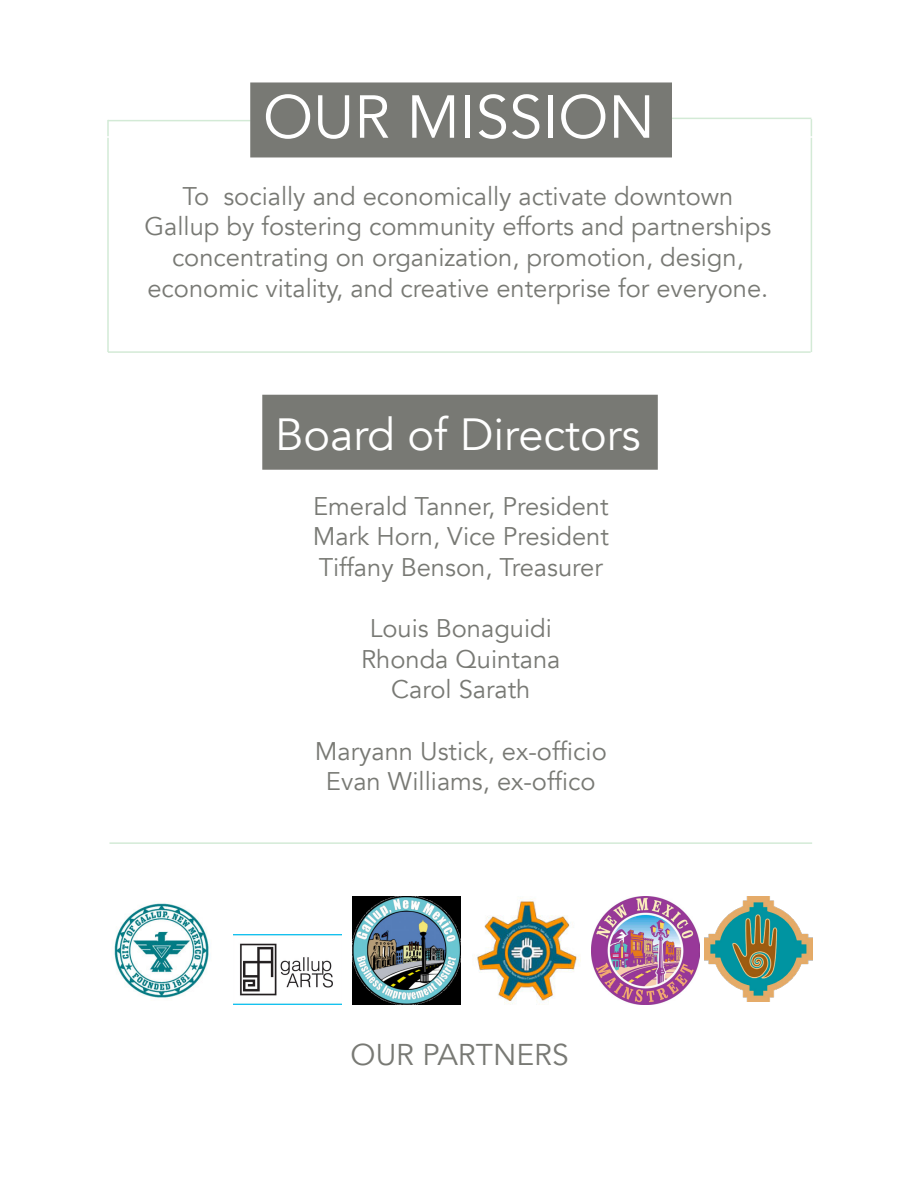
<style>
.page{position:relative;width:918px;height:1188px;background:#fff}
.page>*{position:absolute;margin:0;border:0;box-sizing:border-box;transform-origin:0 0}
.t1{font:60px "Avenir";color:#fff}
.t2{font:45px "Avenir";color:#fff}
.t3{font:30px "Avenir";color:#787974}
.t4{font:25.5px/30.6px "Avenir";color:#787974;text-align:center}
</style>
<div class="page">
<hr style="left:108px;top:120px;width:143px;height:1px;background:#d3ead6">
<hr style="left:670px;top:118px;width:141px;height:1px;background:#d3ead6">
<hr style="left:811px;top:119px;width:1px;height:233px;background:#d3ead6">
<hr style="left:107px;top:120px;width:2px;height:232px;background:#d3ead6">
<hr style="left:108px;top:351px;width:703px;height:2px;background:#d3ead6">
<div style="left:262px;top:395px;width:396px;height:75px;background:#787974"></div>
<hr style="left:110px;top:842px;width:702px;height:2px;background:#d3ead6">
<img style="left:114px;top:903px;width:95px;height:95px">
<img style="left:233px;top:934px;width:108px;height:70px">
<img style="left:353px;top:896px;width:108px;height:108px">
<img style="left:476px;top:898px;width:103px;height:106px">
<img style="left:592px;top:896px;width:108px;height:108px">
<img style="left:704px;top:896px;width:108px;height:106px">
<hr style="left:54px;top:136px;width:810px;height:2px;background:#fff">
<div style="left:250px;top:82px;width:422px;height:75px;background:#787974"></div>
<p class="t1" style="left:263px;top:81px;width:393px">OUR MISSION</p>
<p class="t4" style="left:182px;top:181px;width:553px">To socially and economically activate downtown</p>
<p class="t4" style="left:144px;top:212px;width:628px">Gallup by fostering community efforts and partnerships concentrating on organization, promotion, design,</p>
<p class="t4" style="left:147px;top:273px;width:622px">economic vitality, and creative enterprise for everyone.</p>
<p class="t2" style="left:275px;top:408px;width:367px">Board of Directors</p>
<p class="t4" style="left:313px;top:491px;width:297px">Emerald Tanner, President</p>
<p class="t4" style="left:313px;top:522px;width:298px">Mark Horn, Vice President</p>
<p class="t4" style="left:319px;top:552px;width:286px">Tiffany Benson, Treasurer</p>
<p class="t4" style="left:370px;top:614px;width:184px">Louis Bonaguidi</p>
<p class="t4" style="left:361px;top:644px;width:201px">Rhonda Quintana</p>
<p class="t4" style="left:391px;top:675px;width:141px">Carol Sarath</p>
<p class="t4" style="left:315px;top:736px;width:293px">Maryann Ustick, ex-officio</p>
<p class="t4" style="left:326px;top:767px;width:271px">Evan Williams, ex-offico</p>
<p class="t3" style="left:351px;top:1036px;width:220px">OUR PARTNERS</p>
</div>
